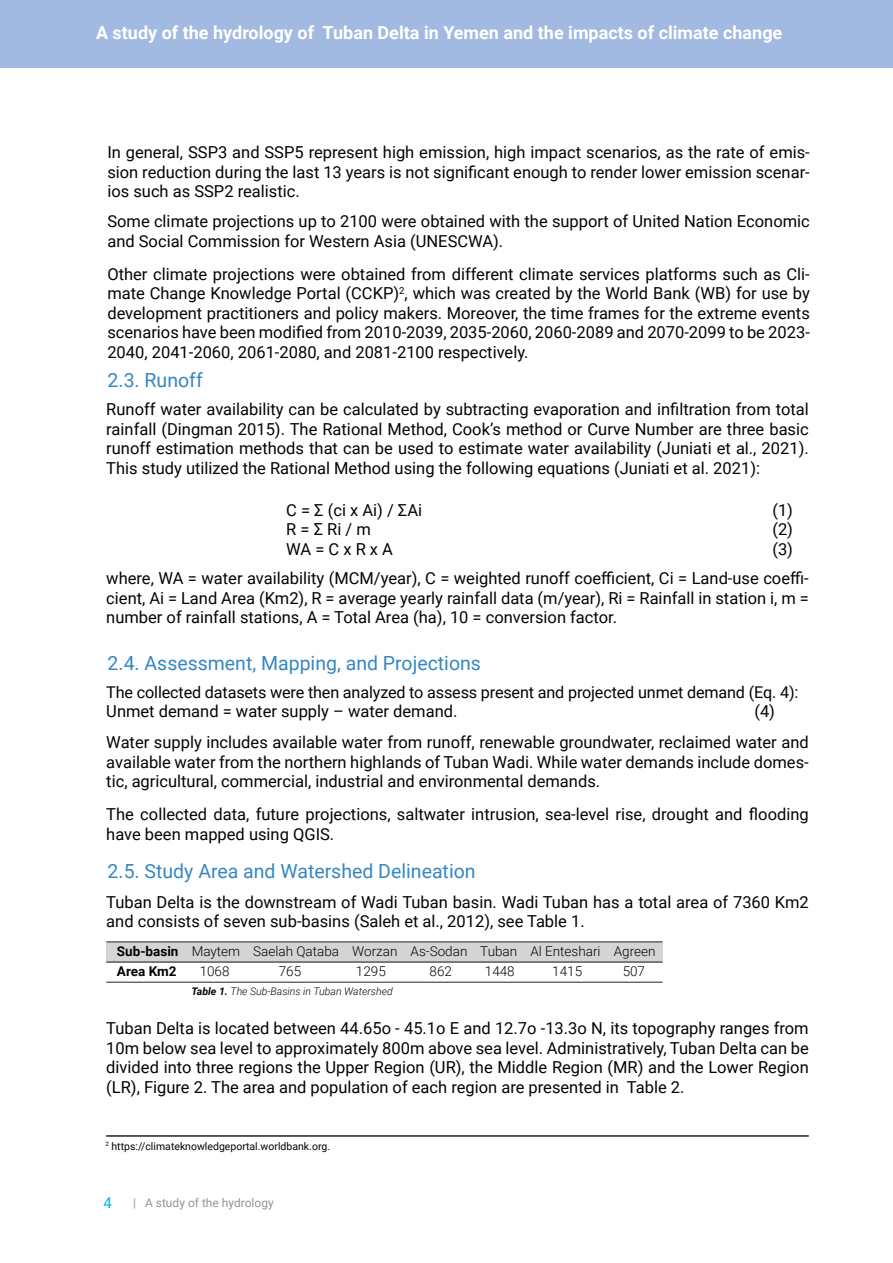
<style>
.page{position:relative;width:893px;height:1263px;background:#fff}
.page>*{position:absolute;margin:0;border:0;box-sizing:border-box;transform-origin:0 0}
.t1{font:19.5px "Roboto";color:#3587c2}
.t2{font:700 18px "Roboto";color:#fff}
.t3{font:16.5px/19.5px "Roboto";color:#040503;text-align:justify}
.t4{font:16.2px "Roboto";letter-spacing:-.01em;color:#040503}
.t5{font:15px "Roboto";color:#00b4e3}
.t6{font:300 13.5px "Roboto";color:#040503}
.t7{font:700 13.5px "Roboto";color:#040503}
.t8{font:12px "Roboto";color:#939598}
.t9{font:10.5px "Roboto";color:#040503}
.t10{font:italic 300 10.5px "Roboto";color:#040503}
.s1{font-weight:700}
</style>
<div class="page">
<div style="left:0;top:0;width:893px;height:67px;background:#a2b9e2"></div>
<div style="left:106px;top:942px;width:556px;height:20px;background:#d4d4d4"></div>
<hr style="left:106px;top:941px;width:556px;height:1px;background:#231f20">
<hr style="left:106px;top:962px;width:556px;height:1px;background:#231f20">
<hr style="left:106px;top:982px;width:556px;height:1px;background:#231f20">
<hr style="left:106px;top:1135px;width:703px;height:2px;background:#231f20">
<p class="t2" style="left:96px;top:20px;width:688px">A study of the hydrology of Tuban Delta in Yemen and the impacts of climate change</p>
<p class="t3" style="left:107px;top:142px;width:704px">In general, SSP3 and SSP5 represent high emission, high impact scenarios, as the rate of emis&shy;sion reduction during the last 13 years is not significant enough to render lower emission scenar&shy;ios such as SSP2 realistic.</p>
<p class="t3" style="left:107px;top:211px;width:704px">Some climate projections up to 2100 were obtained with the support of United Nation Economic and Social Commission for Western Asia (UNESCWA).</p>
<p class="t3" style="left:107px;top:263px;width:704px">Other climate projections were obtained from different climate services platforms such as Cli&shy;mate Change Knowledge Portal (CCKP)<sup>2</sup>, which was created by the World Bank (WB) for use by development practitioners and policy makers. Moreover, the time frames for the extreme events scenarios have been modified from 2010-2039, 2035-2060, 2060-2089 and 2070-2099 to be 2023- 2040, 2041-2060, 2061-2080, and 2081-2100 respectively.</p>
<p class="t1" style="left:108px;top:366px;width:97px">2.3. Runoff</p>
<p class="t3" style="left:106px;top:399px;width:704px">Runoff water availability can be calculated by subtracting evaporation and infiltration from total rainfall (Dingman 2015). The Rational Method, Cook’s method or Curve Number are three basic runoff estimation methods that can be used to estimate water availability (Juniati et al., 2021).<br>This study utilized the Rational Method using the following equations (Juniati et al. 2021):</p>
<p class="t3" style="left:286px;top:499px;width:137px">C = Σ (ci x Ai) / ΣAi</p>
<p class="t3" style="left:772px;top:499px;width:22px">(1)</p>
<p class="t3" style="left:286px;top:519px;width:86px">R = Σ Ri / m</p>
<p class="t3" style="left:772px;top:519px;width:22px">(2)</p>
<p class="t3" style="left:286px;top:538px;width:108px">WA = C x R x A</p>
<p class="t3" style="left:772px;top:538px;width:22px">(3)</p>
<p class="t3" style="left:106px;top:568px;width:704px">where, WA = water availability (MCM/year), C = weighted runoff coefficient, Ci = Land-use coeffi&shy;cient, Ai = Land Area (Km2), R = average yearly rainfall data (m/year), Ri = Rainfall in station i, m = number of rainfall stations, A = Total Area (ha), 10 = conversion factor.</p>
<p class="t1" style="left:108px;top:649px;width:375px">2.4. Assessment, Mapping, and Projections</p>
<p class="t4" style="left:106px;top:681px;width:694px">The collected datasets were then analyzed to assess present and projected unmet demand (Eq. 4):</p>
<p class="t3" style="left:106px;top:701px;width:353px">Unmet demand = water supply – water demand.</p>
<p class="t3" style="left:754px;top:701px;width:22px">(4)</p>
<p class="t3" style="left:106px;top:732px;width:704px">Water supply includes available water from runoff, renewable groundwater, reclaimed water and available water from the northern highlands of Tuban Wadi. While water demands include domes&shy;tic, agricultural, commercial, industrial and environmental demands.</p>
<p class="t3" style="left:106px;top:804px;width:704px">The collected data, future projections, saltwater intrusion, sea-level rise, drought and flooding have been mapped using QGIS.</p>
<p class="t1" style="left:108px;top:857px;width:370px">2.5. Study Area and Watershed Delineation</p>
<p class="t3" style="left:106px;top:891px;width:704px">Tuban Delta is the downstream of Wadi Tuban basin. Wadi Tuban has a total area of 7360 Km2 and consists of seven sub-basins (Saleh et al., 2012), see Table 1.</p>
<p class="t6" style="left:117px;top:941px;width:540px"><span class="s1">Sub-basin</span> Maytem Saelah Qataba Worzan As-Sodan Tuban Al Enteshari Agreen</p>
<p class="t7" style="left:117px;top:962px;width:61px">Area Km2</p>
<p class="t6" style="left:200px;top:962px;width:31px">1068</p>
<p class="t6" style="left:279px;top:962px;width:24px">765</p>
<p class="t6" style="left:356px;top:962px;width:31px">1295</p>
<p class="t6" style="left:430px;top:962px;width:24px">862</p>
<p class="t6" style="left:485px;top:962px;width:31px">1448</p>
<p class="t6" style="left:552px;top:962px;width:31px">1415</p>
<p class="t6" style="left:623px;top:962px;width:24px">507</p>
<p class="t10" style="left:191px;top:984px;width:203px"><span class="s1">Table 1.</span> The Sub-Basins in Tuban Watershed</p>
<p class="t3" style="left:106px;top:1018px;width:704px">Tuban Delta is located between 44.65o - 45.1o E and 12.7o -13.3o N, its topography ranges from 10m below sea level to approximately 800m above sea level. Administratively, Tuban Delta can be divided into three regions the Upper Region (UR), the Middle Region (MR) and the Lower Region (LR), Figure 2. The area and population of each region are presented in Table 2.</p>
<p class="t9" style="left:105px;top:1139px;width:226px"><sup>2</sup> https://climateknowledgeportal.worldbank.org.</p>
<p class="t5" style="left:103px;top:1192px;width:10px">4</p>
<p class="t8" style="left:133px;top:1194px;width:142px">| A study of the hydrology</p>
</div>
